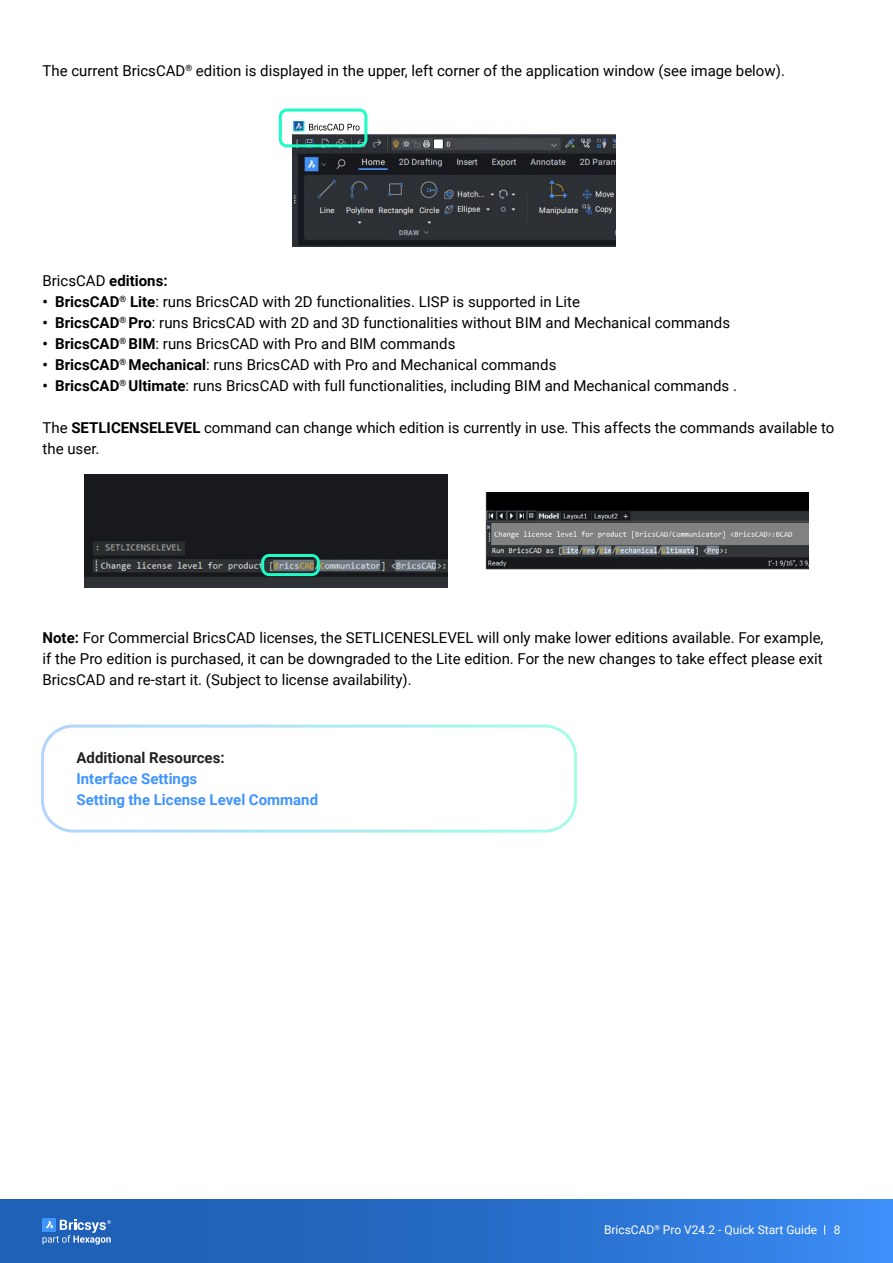
<style>
.page{position:relative;width:893px;height:1263px;background:#fff}
.page>*{position:absolute;margin:0;border:0;box-sizing:border-box;transform-origin:0 0}
.t1{font:15px/21px "Roboto";color:#000}
.t2{font:700 15px/21px "Roboto";color:#4094ff}
.t3{font:700 15px "Roboto";color:#222}
.t4{font:700 15px "Roboto";color:#000}
.t5{font:12px "Roboto";color:#fff}
.s1{font-weight:400}
.s2{font-weight:700}
</style>
<div class="page">
<div style="left:0;top:1199px;width:893px;height:64px;background:linear-gradient(to right,#1958aa,#3786ec)"></div>
<div style="left:43px;top:1218px;width:13px;height:14px;background:#4094ff"></div>
<svg style="left:43px;top:1219px;width:68px;height:25px"></svg>
<div style="left:41px;top:725px;width:536px;height:108px;border:3px solid #fff;border-radius:31px"></div>
<img style="left:293px;top:122px;width:323px;height:125px">
<div style="left:307px;top:122px;width:222px;height:11px;background:#fff"></div>
<svg style="left:309px;top:124px;width:51px;height:7px"></svg>
<div style="left:279px;top:109px;width:88px;height:38px;border:3px solid #1cfcc7;border-radius:6px"></div>
<img style="left:486px;top:493px;width:323px;height:76px">
<img style="left:84px;top:474px;width:364px;height:114px">
<div style="left:261px;top:554px;width:59px;height:22px;border:3px solid #1cfcc7;border-radius:6px"></div>
<p class="t1" style="left:43px;top:59px;width:744px">The current BricsCAD<sup>®</sup> edition is displayed in the upper, left corner of the application window (see image below).</p>
<p class="t4" style="left:43px;top:270px;width:127px"><span class="s1">BricsCAD</span> editions:</p>
<p class="t1" style="left:43px;top:290px;width:539px"><span class="s2">• BricsCAD</span><sup>®</sup> <span class="s2">Lite</span>: runs BricsCAD with 2D functionalities. LISP is supported in Lite</p>
<p class="t1" style="left:43px;top:311px;width:689px"><span class="s2">• BricsCAD</span><sup>®</sup> <span class="s2">Pro</span>: runs BricsCAD with 2D and 3D functionalities without BIM and Mechanical commands</p>
<p class="t1" style="left:43px;top:332px;width:414px"><span class="s2">• BricsCAD</span><sup>®</sup> <span class="s2">BIM</span>: runs BricsCAD with Pro and BIM commands</p>
<p class="t1" style="left:43px;top:353px;width:515px"><span class="s2">• BricsCAD</span><sup>®</sup> <span class="s2">Mechanical</span>: runs BricsCAD with Pro and Mechanical commands</p>
<p class="t1" style="left:43px;top:374px;width:696px"><span class="s2">• BricsCAD</span><sup>®</sup> <span class="s2">Ultimate</span>: runs BricsCAD with full functionalities, including BIM and Mechanical commands .</p>
<p class="t1" style="left:43px;top:416px;width:793px">The <span class="s2">SETLICENSELEVEL</span> command can change which edition is currently in use. This affects the commands available to the user.</p>
<p class="t1" style="left:43px;top:626px;width:782px;text-align:justify"><span class="s2">Note:</span> For Commercial BricsCAD licenses, the SETLICENESLEVEL will only make lower editions available. For example, if the Pro edition is purchased, it can be downgraded to the Lite edition. For the new changes to take effect please exit BricsCAD and re-start it. (Subject to license availability).</p>
<p class="t3" style="left:77px;top:747px;width:150px">Additional Resources:</p>
<p class="t2" style="left:77px;top:768px;width:243px">Interface Settings<br>Setting the License Level Command</p>
<p class="t5" style="left:604px;top:1221px;width:215px">BricsCAD<sup>®</sup> Pro V24.2 - Quick Start Guide</p>
<p class="t5" style="left:834px;top:1221px;width:8px">8</p>
</div>
